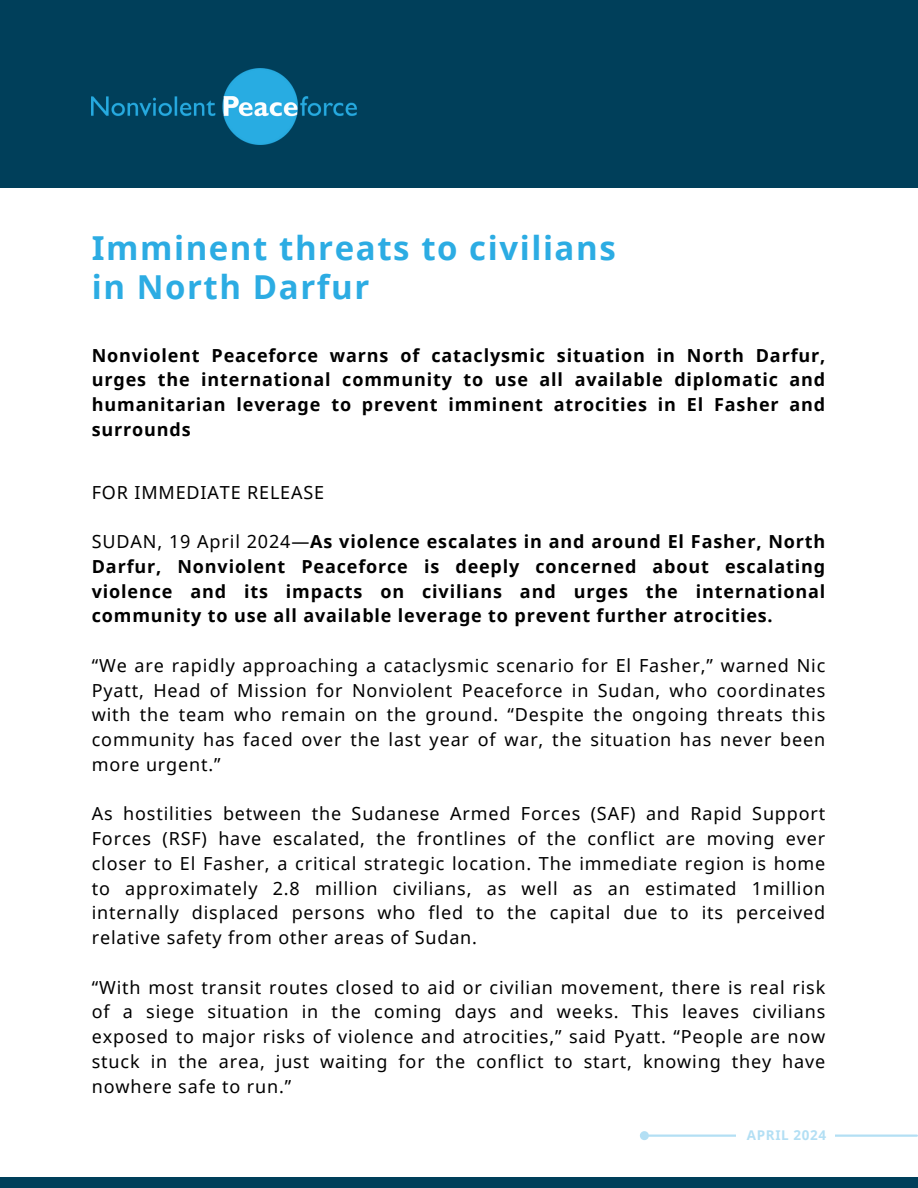
<style>
.page{position:relative;width:918px;height:1188px;background:#fff}
.page>*{position:absolute;margin:0;border:0;box-sizing:border-box;transform-origin:0 0}
.t1{font:700 33px/38.2px "Noto Sans";letter-spacing:.045em;color:#2cace3}
.t2{font:18px/24.8px "Noto Sans";letter-spacing:.045em;color:#000;text-align:justify}
.t3{font:700 18px/24.8px "Noto Sans";letter-spacing:.045em;color:#000;text-align:justify}
.t4{font:700 13.5px "Noto Sans";letter-spacing:.05em;color:#b3dff4}
.s1{font-weight:400}
</style>
<div class="page">
<div style="left:0;top:1177px;width:918px;height:11px;background:#003f5a"></div>
<div style="left:0;top:0;width:918px;height:187px;background:#003f5a"></div>
<img style="left:92px;top:69px;width:264px;height:75px">
<hr style="left:649px;top:1135px;width:268px;height:2px;background:#b3dff4">
<div style="left:641px;top:1132px;width:7px;height:7px;background:#b3dff4;border-radius:50%"></div>
<div style="left:640px;top:1131px;width:9px;height:9px;border:2px solid #b3dff4;border-radius:50%"></div>
<div style="left:737px;top:1095px;width:98px;height:61px;background:#fff"></div>
<h3 class="t1" style="left:92px;top:228px;width:525px">Imminent threats to civilians in North Darfur</h3>
<p class="t3" style="left:92px;top:342px;width:735px">Nonviolent Peaceforce warns of cataclysmic situation in North Darfur, urges the international community to use all available diplomatic and humanitarian leverage to prevent imminent atrocities in El Fasher and surrounds</p>
<h2 class="t2" style="left:92px;top:479px;width:234px">FOR IMMEDIATE RELEASE</h2>
<h4 class="t3" style="left:92px;top:529px;width:735px"><span class="s1">SUDAN, 19 April 2024—</span>As violence escalates in and around El Fasher, North Darfur, Nonviolent Peaceforce is deeply concerned about escalating violence and its impacts on civilians and urges the international community to use all available leverage to prevent further atrocities.</h4>
<h4 class="t2" style="left:92px;top:653px;width:735px">“We are rapidly approaching a cataclysmic scenario for El Fasher,” warned Nic Pyatt, Head of Mission for Nonviolent Peaceforce in Sudan, who coordinates with the team who remain on the ground. “Despite the ongoing threats this community has faced over the last year of war, the situation has never been more urgent.”</h4>
<h4 class="t2" style="left:92px;top:801px;width:735px">As hostilities between the Sudanese Armed Forces (SAF) and Rapid Support Forces (RSF) have escalated, the frontlines of the conflict are moving ever closer to El Fasher, a critical strategic location. The immediate region is home to approximately 2.8 million civilians, as well as an estimated 1million internally displaced persons who fled to the capital due to its perceived relative safety from other areas of Sudan.</h4>
<h4 class="t2" style="left:92px;top:974px;width:735px">“With most transit routes closed to aid or civilian movement, there is real risk of a siege situation in the coming days and weeks. This leaves civilians exposed to major risks of violence and atrocities,” said Pyatt. “People are now stuck in the area, just waiting for the conflict to start, knowing they have nowhere safe to run.”</h4>
<h1 class="t4" style="left:747px;top:1126px;width:81px">APRIL 2024</h1>
</div>
